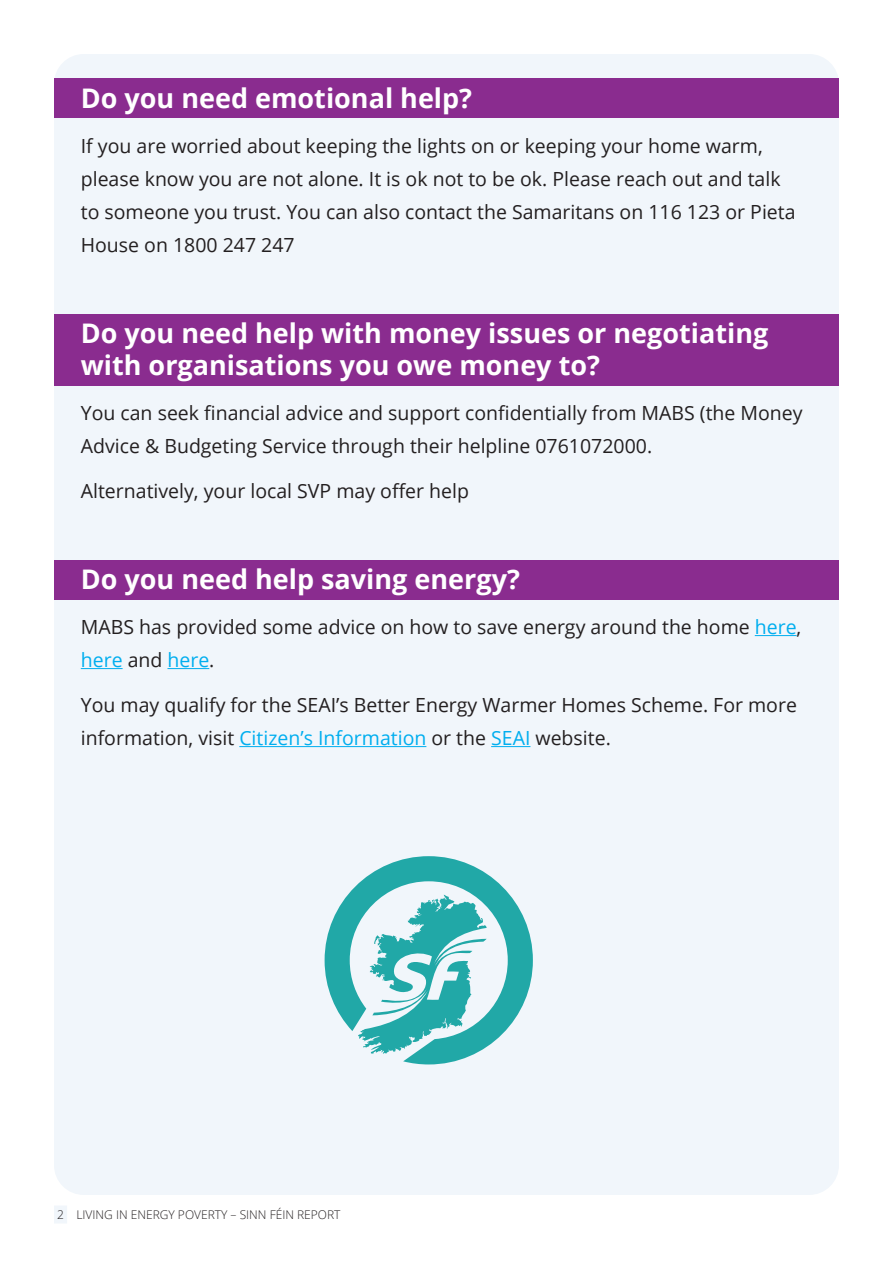
<style>
.page{position:relative;width:893px;height:1263px;background:#fff}
.page>*{position:absolute;margin:0;border:0;box-sizing:border-box;transform-origin:0 0}
.Head_2{font:700 27px/31.5px "Open Sans";color:#fff}
.text{font:19.5px/33px "Open Sans";color:#231f20}
.t1{font:300 12px "Open Sans";color:#231f20}
.s1{color:#00aeef}
</style>
<div class="page">
<div style="left:54px;top:54px;width:785px;height:1141px;background:#f1f6fb;border-radius:30px"></div>
<div style="left:54px;top:1205px;width:13px;height:18px;background:#f1f6fb"></div>
<div style="left:54px;top:78px;width:784px;height:40px;background:#8a2c8f"></div>
<div style="left:54px;top:314px;width:784px;height:71px;background:#8a2c8f"></div>
<div style="left:54px;top:560px;width:784px;height:40px;background:#8a2c8f"></div>
<hr style="left:755px;top:635px;width:42px;height:1px;background:#00aeef">
<hr style="left:81px;top:668px;width:42px;height:1px;background:#00aeef">
<hr style="left:167px;top:668px;width:42px;height:1px;background:#00aeef">
<hr style="left:239px;top:746px;width:187px;height:1px;background:#00aeef">
<hr style="left:491px;top:746px;width:39px;height:1px;background:#00aeef">
<svg style="left:325px;top:856px;width:208px;height:208px"></svg>
<p class="Head_2" style="left:81px;top:81px;width:393px">Do you need emotional help?</p>
<p class="text" style="left:81px;top:128px;width:716px">If you are worried about keeping the lights on or keeping your home warm, please know you are not alone. It is ok not to be ok. Please reach out and talk to someone you trust. You can also contact the Samaritans on 116 123 or Pieta House on 1800 247 247</p>
<p class="Head_2" style="left:81px;top:317px;width:689px">Do you need help with money issues or negotiating with organisations you owe money to?</p>
<p class="text" style="left:81px;top:395px;width:723px">You can seek financial advice and support confidentially from MABS (the Money<br>Advice &amp; Budgeting Service through their helpline 0761072000.</p>
<p class="text" style="left:81px;top:473px;width:390px">Alternatively, your local SVP may offer help</p>
<p class="Head_2" style="left:81px;top:563px;width:441px">Do you need help saving energy?</p>
<p class="text" style="left:81px;top:610px;width:722px">MABS has provided some advice on how to save energy around the home <span class="s1">here</span>, <span class="s1">here</span> and <span class="s1">here</span>.</p>
<p class="text" style="left:81px;top:688px;width:718px">You may qualify for the SEAI’s Better Energy Warmer Homes Scheme. For more information, visit <span class="s1">Citizen’s Information</span> or the <span class="s1">SEAI</span> website.</p>
<p class="t1" style="left:57px;top:1206px;width:285px">2 LIVING IN ENERGY POVERTY – SINN FÉIN REPORT</p>
</div>
